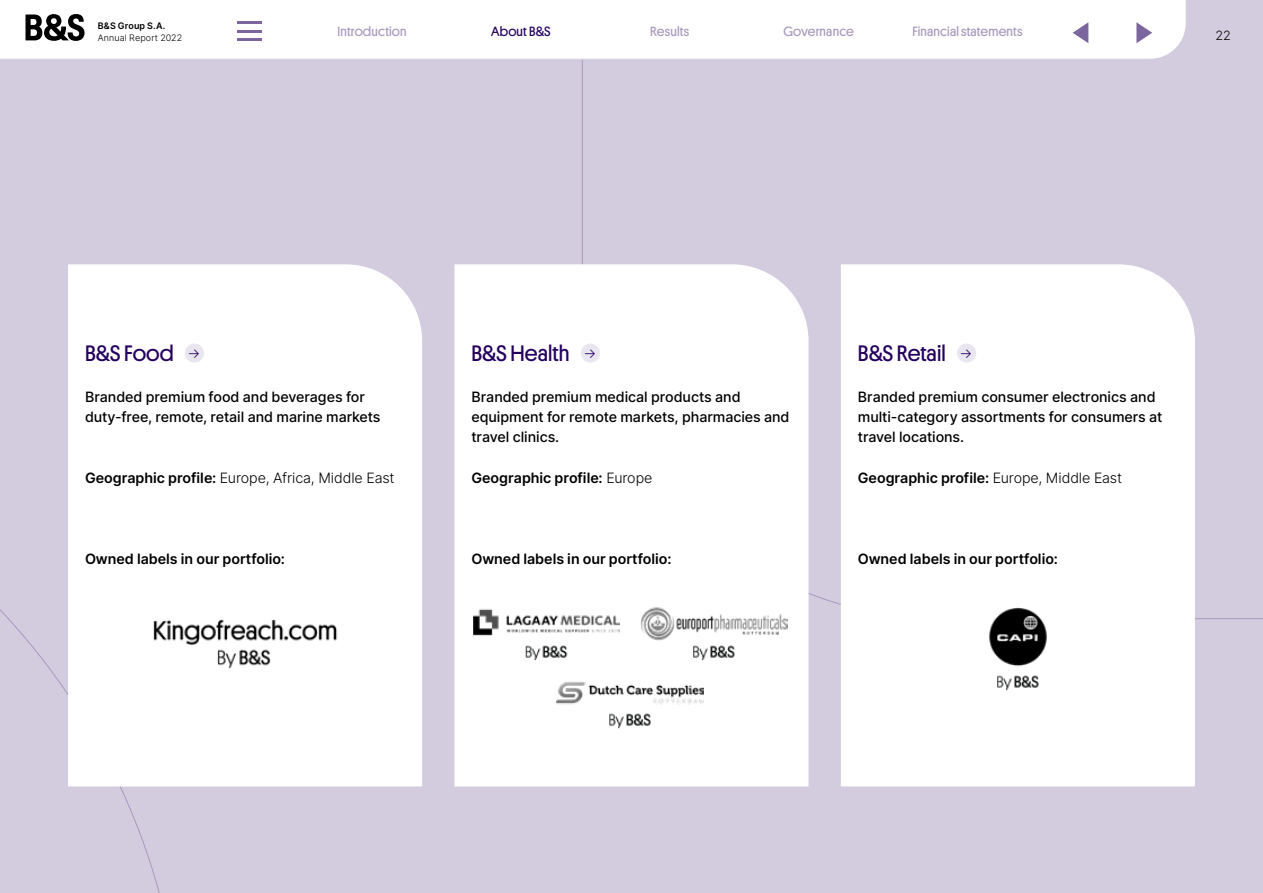
<style>
.page{position:relative;width:1263px;height:893px;background:#d3ccdf}
.page>*{position:absolute;margin:0;border:0;box-sizing:border-box;transform-origin:0 0}
.t1{font:22.5px "Platform";color:#24005e}
.t2{font:500 14.25px/20.2px "Inter";letter-spacing:-.005em;color:#000}
.t3{font:600 14.25px "Inter";color:#000}
.t4{font:300 14.25px "Inter";letter-spacing:-.01em;color:#000}
.t5{font:13.5px "Platform";letter-spacing:.015em;color:#a799be}
.t6{font:13.5px "Platform";letter-spacing:.015em;color:#24005e}
.t7{font:300 12.75px "Inter";color:#000}
.t8{font:300 9px "Inter";letter-spacing:.01em;color:#000}
.t9{font:600 9px "Inter";letter-spacing:.015em;color:#000}
.s1{font-family:"Inter";font-weight:300;font-size:13.5px}
.s2{font-weight:600}
.s3{font-weight:300}
</style>
<div class="page">
<svg style="left:0;top:609px;width:183px;height:284px"></svg>
<div style="left:68px;top:264px;width:354px;height:522px;background:#fff"></div>
<div style="left:454px;top:264px;width:354px;height:522px;background:#fff"></div>
<div style="left:841px;top:264px;width:354px;height:522px;background:#fff"></div>
<div style="left:0;top:0;width:1186px;height:59px;background:#fff"></div>
<svg style="left:26px;top:14px;width:59px;height:27px;background:#666"></svg>
<div style="left:230px;top:11px;width:40px;height:40px;background:#fff"></div>
<hr style="left:238px;top:22px;width:24px;height:2px;background:#7c669e">
<hr style="left:238px;top:30px;width:24px;height:2px;background:#7c669e">
<hr style="left:238px;top:38px;width:24px;height:2px;background:#7c669e">
<div style="left:1128px;top:17px;width:32px;height:32px;background:#fff"></div>
<svg style="left:1136px;top:22px;width:16px;height:21px"></svg>
<div style="left:1065px;top:17px;width:31px;height:32px;background:#fff"></div>
<svg style="left:1073px;top:22px;width:15px;height:21px"></svg>
<div style="left:185px;top:344px;width:19px;height:19px;background:#e9e6ef;border-radius:50%"></div>
<div style="left:581px;top:344px;width:19px;height:19px;background:#e9e6ef;border-radius:50%"></div>
<div style="left:957px;top:344px;width:19px;height:19px;background:#e9e6ef;border-radius:50%"></div>
<img style="left:136px;top:604px;width:218px;height:73px">
<img style="left:945px;top:600px;width:146px;height:97px">
<img style="left:557px;top:637px;width:146px;height:98px">
<img style="left:641px;top:570px;width:146px;height:98px">
<img style="left:473px;top:570px;width:147px;height:98px">
<p class="t9" style="left:98px;top:19px;width:69px">B&amp;S Group S.A.</p>
<p class="t8" style="left:98px;top:31px;width:86px">Annual Report 2022</p>
<p class="t5" style="left:337px;top:22px;width:71px">Introduction</p>
<p class="t6" style="left:491px;top:22px;width:61px">About B&amp;S</p>
<p class="t5" style="left:650px;top:22px;width:40px">Results</p>
<p class="t5" style="left:783px;top:22px;width:72px">Governance</p>
<p class="t5" style="left:912px;top:22px;width:112px">Financial statements</p>
<p class="t7" style="left:1215px;top:26px;width:17px">22</p>
<h1 class="t1" style="left:85px;top:337px;width:117px">B&amp;S Food <span class="s1">→</span></h1>
<p class="t2" style="left:85px;top:386px;width:297px">Branded premium food and beverages for duty-free, remote, retail and marine markets</p>
<p class="t4" style="left:85px;top:467px;width:311px"><span class="s2">Geographic profile:</span> Europe, Africa, Middle East</p>
<p class="t3" style="left:85px;top:548px;width:201px">Owned labels in our portfolio:</p>
<h1 class="t1" style="left:471px;top:337px;width:126px">B&amp;S Health <span class="s1">→</span></h1>
<p class="t2" style="left:471px;top:386px;width:320px">Branded premium medical products and equipment for remote markets, pharmacies and travel clinics.</p>
<p class="t3" style="left:471px;top:467px;width:182px">Geographic profile: <span class="s3">Europe</span></p>
<p class="t3" style="left:471px;top:548px;width:201px">Owned labels in our portfolio:</p>
<h1 class="t1" style="left:858px;top:337px;width:116px">B&amp;S Retail <span class="s1">→</span></h1>
<p class="t2" style="left:858px;top:386px;width:306px">Branded premium consumer electronics and multi-category assortments for consumers at travel locations.</p>
<p class="t3" style="left:858px;top:467px;width:266px">Geographic profile: <span class="s3">Europe, Middle East</span></p>
<p class="t3" style="left:858px;top:548px;width:201px">Owned labels in our portfolio:</p>
</div>
